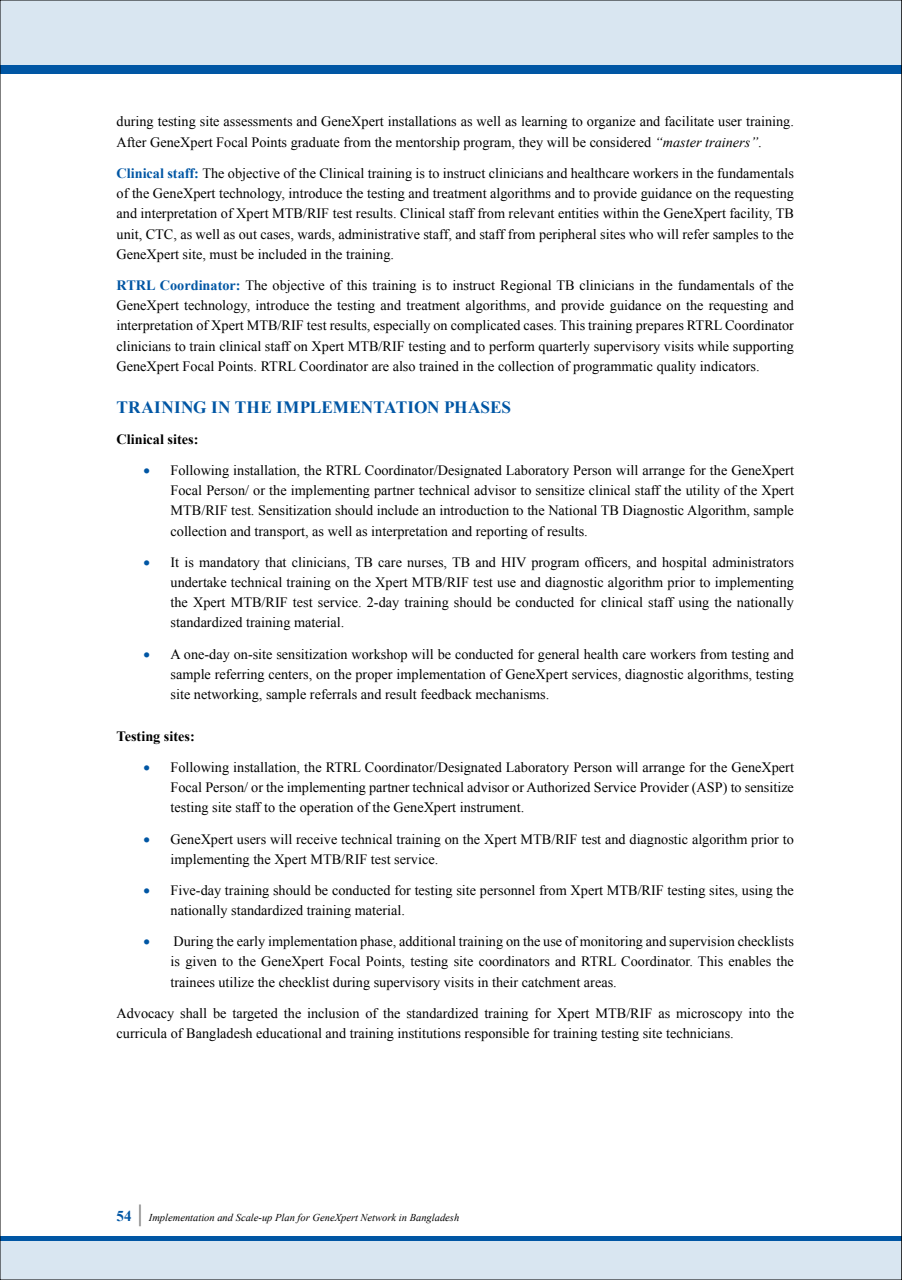
<style>
.page{position:relative;width:902px;height:1280px;background:#fff}
.page>*{position:absolute;margin:0;border:0;box-sizing:border-box;transform-origin:0 0}
.t1{font:700 17.25px "Times New Roman";letter-spacing:.01em;color:#0056a4}
.t2{font:700 15px "Times New Roman";color:#0056a4}
.t3{font:14.25px/20.2px "Times New Roman";color:#000;text-align:justify}
.t4{font:700 14.25px "Times New Roman";color:#000}
.t5{font:italic 10.5px "Times New Roman";color:#000}
.s1{font-style:italic}
.s2{font-weight:700;color:#0056a4}
.s3{color:#0056a4}
.s4{font-size:24px;color:#878787}
</style>
<div class="page">
<div style="left:0;top:1241px;width:902px;height:39px;background:#d9e6f1"></div>
<div style="left:0;top:0;width:902px;height:65px;background:#d9e6f1"></div>
<div style="left:0;top:65px;width:902px;height:8px;background:#0056a4"></div>
<div style="left:0;top:1236px;width:902px;height:5px;background:#0056a4"></div>
<svg style="left:901px;top:0;width:1px;height:1280px"></svg>
<p class="t3" style="left:117px;top:111px;width:679px">during testing site assessments and GeneXpert installations as well as learning to organize and facilitate user training.<br>After GeneXpert Focal Points graduate from the mentorship program, they will be considered <span class="s1">“master trainers”</span>.</p>
<p class="t3" style="left:117px;top:162px;width:679px"><span class="s2">Clinical staff:</span> The objective of the Clinical training is to instruct clinicians and healthcare workers in the fundamentals of the GeneXpert technology, introduce the testing and treatment algorithms and to provide guidance on the requesting and interpretation of Xpert MTB/RIF test results. Clinical staff from relevant entities within the GeneXpert facility, TB unit, CTC, as well as out cases, wards, administrative staff, and staff from peripheral sites who will refer samples to the GeneXpert site, must be included in the training.</p>
<p class="t3" style="left:117px;top:274px;width:679px"><span class="s2">RTRL Coordinator:</span> The objective of this training is to instruct Regional TB clinicians in the fundamentals of the GeneXpert technology, introduce the testing and treatment algorithms, and provide guidance on the requesting and interpretation of Xpert MTB/RIF test results, especially on complicated cases. This training prepares RTRL Coordinator clinicians to train clinical staff on Xpert MTB/RIF testing and to perform quarterly supervisory visits while supporting GeneXpert Focal Points. RTRL Coordinator are also trained in the collection of programmatic quality indicators.</p>
<p class="t1" style="left:117px;top:394px;width:396px">TRAINING IN THE IMPLEMENTATION PHASES</p>
<p class="t4" style="left:117px;top:429px;width:83px">Clinical sites:</p>
<p class="t3" style="left:171px;top:459px;width:625px;text-indent:-27px"><span class="s3">•</span> Following installation, the RTRL Coordinator/Designated Laboratory Person will arrange for the GeneXpert Focal Person/ or the implementing partner technical advisor to sensitize clinical staff the utility of the Xpert MTB/RIF test. Sensitization should include an introduction to the National TB Diagnostic Algorithm, sample collection and transport, as well as interpretation and reporting of results.</p>
<p class="t3" style="left:171px;top:551px;width:625px;text-indent:-27px"><span class="s3">•</span> It is mandatory that clinicians, TB care nurses, TB and HIV program officers, and hospital administrators undertake technical training on the Xpert MTB/RIF test use and diagnostic algorithm prior to implementing the Xpert MTB/RIF test service. 2-day training should be conducted for clinical staff using the nationally standardized training material.</p>
<p class="t3" style="left:171px;top:643px;width:625px;text-indent:-27px"><span class="s3">•</span> A one-day on-site sensitization workshop will be conducted for general health care workers from testing and sample referring centers, on the proper implementation of GeneXpert services, diagnostic algorithms, testing site networking, sample referrals and result feedback mechanisms.</p>
<p class="t4" style="left:117px;top:726px;width:80px">Testing sites:</p>
<p class="t3" style="left:171px;top:756px;width:625px;text-indent:-27px"><span class="s3">•</span> Following installation, the RTRL Coordinator/Designated Laboratory Person will arrange for the GeneXpert Focal Person/ or the implementing partner technical advisor or Authorized Service Provider (ASP) to sensitize testing site staff to the operation of the GeneXpert instrument.</p>
<p class="t3" style="left:171px;top:828px;width:625px;text-indent:-27px"><span class="s3">•</span> GeneXpert users will receive technical training on the Xpert MTB/RIF test and diagnostic algorithm prior to implementing the Xpert MTB/RIF test service.</p>
<p class="t3" style="left:171px;top:879px;width:625px;text-indent:-27px"><span class="s3">•</span> Five-day training should be conducted for testing site personnel from Xpert MTB/RIF testing sites, using the nationally standardized training material.</p>
<p class="t3" style="left:171px;top:930px;width:625px;text-indent:-27px"><span class="s3">•</span> During the early implementation phase, additional training on the use of monitoring and supervision checklists is given to the GeneXpert Focal Points, testing site coordinators and RTRL Coordinator. This enables the trainees utilize the checklist during supervisory visits in their catchment areas.</p>
<p class="t3" style="left:117px;top:1002px;width:679px">Advocacy shall be targeted the inclusion of the standardized training for Xpert MTB/RIF as microscopy into the curricula of Bangladesh educational and training institutions responsible for training testing site technicians.</p>
<p class="t2" style="left:117px;top:1205px;width:28px">54 <span class="s4">|</span></p>
<p class="t5" style="left:149px;top:1210px;width:312px">Implementation and Scale-up Plan for GeneXpert Network in Bangladesh</p>
</div>
